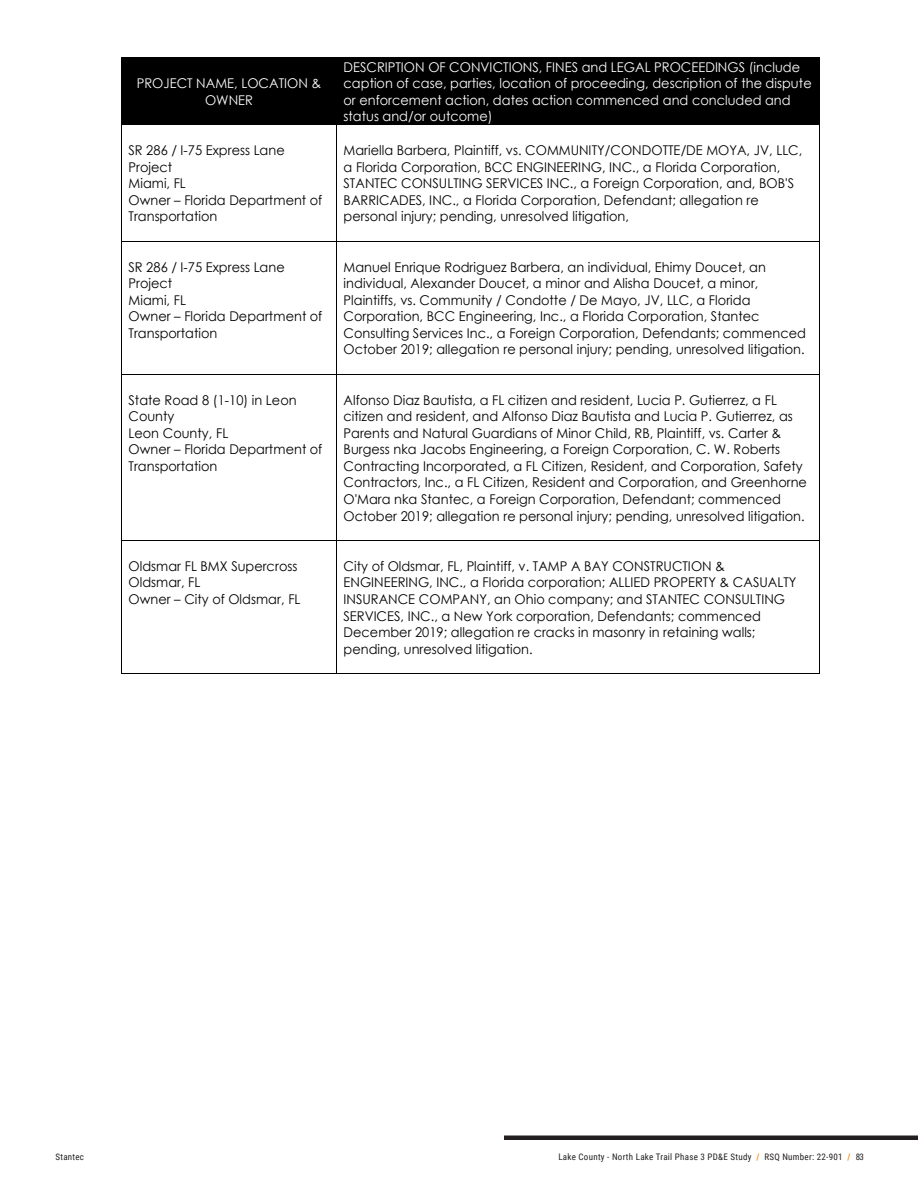
<style>
.page{position:relative;width:918px;height:1188px;background:#fff}
.page>*{position:absolute;margin:0;border:0;box-sizing:border-box;transform-origin:0 0}
.t1{font:13.5px/16.5px "Century Gothic";color:#000;scale:.96 1}
.t2{font:13.5px/16.5px "Century Gothic";letter-spacing:.005em;color:#fff;text-align:center;scale:.96 1}
.t3{font:9px "Roboto Condensed";letter-spacing:.03em;color:#231f20}
.s1{font-weight:700;color:#f68b1f}
</style>
<div class="page">
<hr style="left:504px;top:1136px;width:414px;height:4px;background:#231f20">
<div style="left:122px;top:58px;width:214px;height:66px;background:#000"></div>
<div style="left:337px;top:58px;width:482px;height:66px;background:#000"></div>
<hr style="left:122px;top:57px;width:214px;height:1px;background:#000">
<hr style="left:337px;top:57px;width:482px;height:1px;background:#000">
<hr style="left:121px;top:58px;width:1px;height:66px;background:#000">
<hr style="left:336px;top:58px;width:1px;height:66px;background:#000">
<hr style="left:819px;top:58px;width:1px;height:66px;background:#000">
<hr style="left:122px;top:124px;width:214px;height:1px;background:#000">
<hr style="left:337px;top:124px;width:482px;height:1px;background:#000">
<hr style="left:121px;top:125px;width:1px;height:116px;background:#000">
<hr style="left:336px;top:125px;width:1px;height:116px;background:#000">
<hr style="left:819px;top:125px;width:1px;height:116px;background:#000">
<hr style="left:122px;top:241px;width:214px;height:1px;background:#000">
<hr style="left:337px;top:241px;width:482px;height:1px;background:#000">
<hr style="left:121px;top:241px;width:1px;height:133px;background:#000">
<hr style="left:336px;top:241px;width:1px;height:133px;background:#000">
<hr style="left:819px;top:241px;width:1px;height:133px;background:#000">
<hr style="left:122px;top:374px;width:214px;height:1px;background:#000">
<hr style="left:337px;top:374px;width:482px;height:1px;background:#000">
<hr style="left:121px;top:375px;width:1px;height:165px;background:#000">
<hr style="left:336px;top:375px;width:1px;height:165px;background:#000">
<hr style="left:819px;top:375px;width:1px;height:165px;background:#000">
<hr style="left:122px;top:540px;width:214px;height:1px;background:#000">
<hr style="left:337px;top:540px;width:482px;height:1px;background:#000">
<hr style="left:121px;top:541px;width:1px;height:132px;background:#000">
<hr style="left:122px;top:673px;width:214px;height:1px;background:#000">
<hr style="left:336px;top:541px;width:1px;height:132px;background:#000">
<hr style="left:337px;top:673px;width:482px;height:1px;background:#000">
<hr style="left:819px;top:541px;width:1px;height:132px;background:#000">
<p class="t2" style="left:137px;top:75px;width:194px">PROJECT NAME, LOCATION &amp;<br>OWNER</p>
<p class="t2" style="left:344px;top:58px;width:489px;text-align:left">DESCRIPTION OF CONVICTIONS, FINES and LEGAL PROCEEDINGS (include caption of case, parties, location of proceeding, description of the dispute or enforcement action, dates action commenced and concluded and status and/or outcome)</p>
<p class="t1" style="left:129px;top:142px;width:203px">SR 286 / I-75 Express Lane<br>Project<br>Miami, FL<br>Owner – Florida Department of<br>Transportation</p>
<p class="t1" style="left:344px;top:142px;width:479px">Mariella Barbera, Plaintiff, vs. COMMUNITY/CONDOTTE/DE MOYA, JV, LLC, a Florida Corporation, BCC ENGINEERING, INC., a Florida Corporation, STANTEC CONSULTING SERVICES INC., a Foreign Corporation, and, BOB'S BARRICADES, INC., a Florida Corporation, Defendant; allegation re personal injury; pending, unresolved litigation,</p>
<p class="t1" style="left:129px;top:258px;width:203px">SR 286 / I-75 Express Lane<br>Project<br>Miami, FL<br>Owner – Florida Department of<br>Transportation</p>
<p class="t1" style="left:344px;top:258px;width:483px">Manuel Enrique Rodriguez Barbera, an individual, Ehimy Doucet, an individual, Alexander Doucet, a minor and Alisha Doucet, a minor, Plaintiffs, vs. Community / Condotte / De Mayo, JV, LLC, a Florida Corporation, BCC Engineering, Inc., a Florida Corporation, Stantec Consulting Services Inc., a Foreign Corporation, Defendants; commenced October 2019; allegation re personal injury; pending, unresolved litigation.</p>
<p class="t1" style="left:129px;top:391px;width:203px">State Road 8 (1-10) in Leon<br>County<br>Leon County, FL<br>Owner – Florida Department of<br>Transportation</p>
<p class="t1" style="left:344px;top:391px;width:484px">Alfonso Diaz Bautista, a FL citizen and resident, Lucia P. Gutierrez, a FL citizen and resident, and Alfonso Diaz Bautista and Lucia P. Gutierrez, as Parents and Natural Guardians of Minor Child, RB, Plaintiff, vs. Carter &amp; Burgess nka Jacobs Engineering, a Foreign Corporation, C. W. Roberts Contracting Incorporated, a FL Citizen, Resident, and Corporation, Safety Contractors, Inc., a FL Citizen, Resident and Corporation, and Greenhorne O'Mara nka Stantec, a Foreign Corporation, Defendant; commenced October 2019; allegation re personal injury; pending, unresolved litigation.</p>
<p class="t1" style="left:129px;top:557px;width:181px">Oldsmar FL BMX Supercross<br>Oldsmar, FL<br>Owner – City of Oldsmar, FL</p>
<p class="t1" style="left:344px;top:557px;width:473px">City of Oldsmar, FL, Plaintiff, v. TAMP A BAY CONSTRUCTION &amp; ENGINEERING, INC., a Florida corporation; ALLIED PROPERTY &amp; CASUALTY INSURANCE COMPANY, an Ohio company; and STANTEC CONSULTING SERVICES, INC., a New York corporation, Defendants; commenced December 2019; allegation re cracks in masonry in retaining walls; pending, unresolved litigation.</p>
<p class="t3" style="left:56px;top:1151px;width:30px">Stantec</p>
<p class="t3" style="left:558px;top:1150px;width:307px">Lake County - North Lake Trail Phase 3 PD&amp;E Study <span class="s1">/</span> RSQ Number: 22-901 <span class="s1">/</span> 83</p>
</div>
